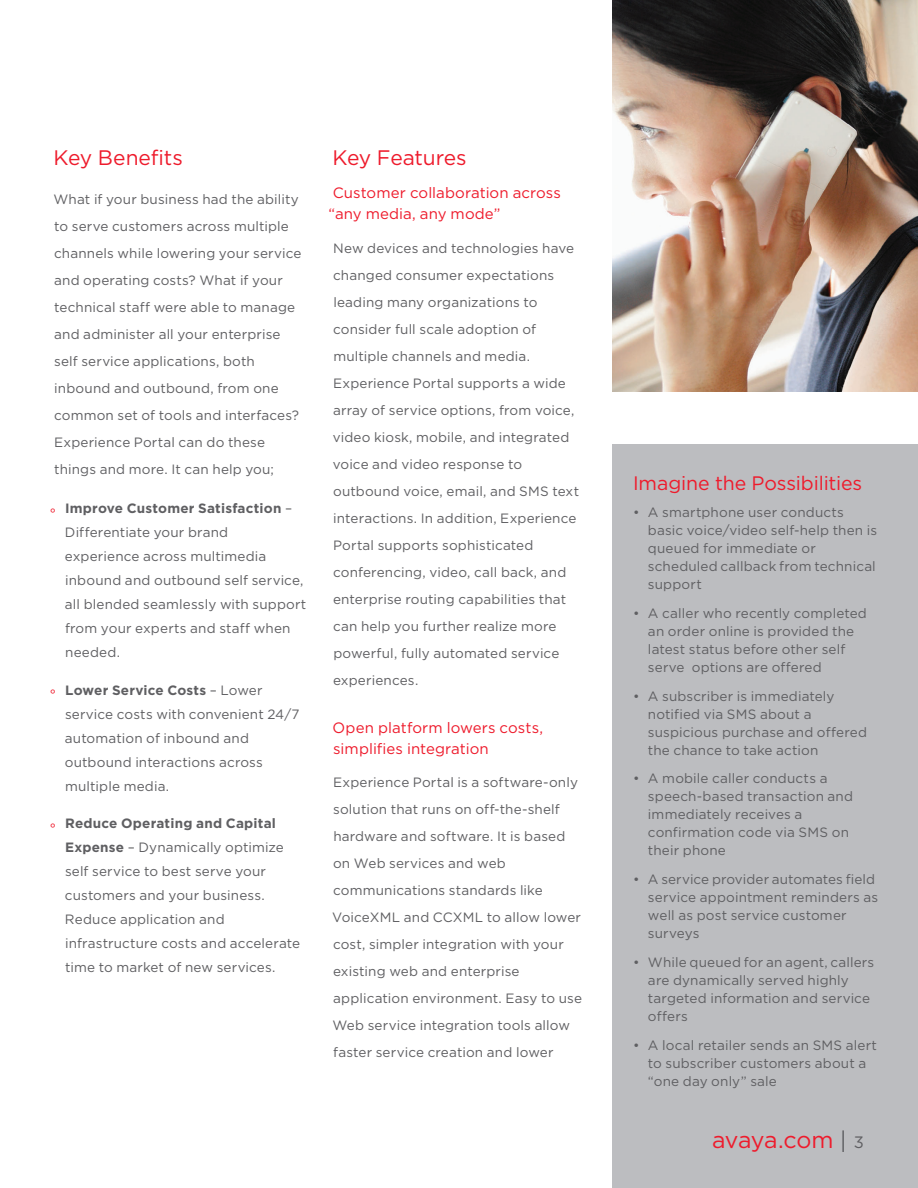
<style>
.page{position:relative;width:918px;height:1188px;background:#fff}
.page>*{position:absolute;margin:0;border:0;box-sizing:border-box;transform-origin:0 0}
.page_number{font:23.25px "Gotham";letter-spacing:-.015em;color:#ee1b2c}
.Body_Header{font:21px "Gotham";letter-spacing:-.01em;color:#ee1b2c}
.Body_copy_2{font:19.5px "Gotham";letter-spacing:-.005em;color:#ee1b2c}
.Body_Subhead{font:15px/21px "Gotham";letter-spacing:.005em;color:#ee1b2c}
.Body_copy_2-2{font:13.5px/27px "Gotham";letter-spacing:.01em;color:#5f5f62}
.Bullet_copy{font:13.5px/24px "Gotham";letter-spacing:.01em;color:#5f5f62}
.s1{color:#ee1b2c}
.s2{font-weight:700}
.s3{color:#5f5f62}
.s4{font-size:16.5px;color:#5f5f62}
</style>
<div class="page">
<div style="left:612px;top:444px;width:306px;height:744px;background:#bcbdc0"></div>
<img style="left:613px;top:0;width:305px;height:392px">
<p class="Body_Header" style="left:54px;top:146px;width:131px">Key Benefits</p>
<p class="Body_copy_2-2" style="left:53px;top:185px;width:250px">What if your business had the ability to serve customers across multiple channels while lowering your service and operating costs? What if your technical staff were able to manage and administer all your enterprise self service applications, both inbound and outbound, from one common set of tools and interfaces?<br>Experience Portal can do these things and more. It can help you;</p>
<p class="Bullet_copy" style="left:65px;top:496px;width:243px;text-indent:-15px"><span class="s1">°</span> <span class="s2">Improve Customer Satisfaction</span> –<br>Differentiate your brand<br>experience across multimedia inbound and outbound self service, all blended seamlessly with support from your experts and staff when needed.</p>
<p class="Bullet_copy" style="left:65px;top:678px;width:236px;text-indent:-15px"><span class="s1">°</span> <span class="s2">Lower Service Costs</span> – Lower service costs with convenient 24/7 automation of inbound and outbound interactions across multiple media.</p>
<p class="Bullet_copy" style="left:65px;top:811px;width:237px;text-indent:-15px"><span class="s1">°</span> <span class="s2">Reduce Operating and Capital<br>Expense</span> – Dynamically optimize self service to best serve your customers and your business.<br>Reduce application and infrastructure costs and accelerate time to market of new services.</p>
<p class="Body_Header" style="left:333px;top:146px;width:136px">Key Features</p>
<p class="Body_Subhead" style="left:329px;top:182px;width:234px">Customer collaboration across “any media, any mode”</p>
<p class="Body_copy_2-2" style="left:333px;top:234px;width:248px">New devices and technologies have changed consumer expectations leading many organizations to consider full scale adoption of multiple channels and media.<br>Experience Portal supports a wide array of service options, from voice, video kiosk, mobile, and integrated voice and video response to outbound voice, email, and SMS text interactions. In addition, Experience<br>Portal supports sophisticated conferencing, video, call back, and enterprise routing capabilities that can help you further realize more powerful, fully automated service experiences.</p>
<p class="Body_Subhead" style="left:333px;top:716px;width:212px">Open platform lowers costs, simplifies integration</p>
<p class="Body_copy_2-2" style="left:332px;top:769px;width:251px">Experience Portal is a software-only solution that runs on off-the-shelf hardware and software. It is based on Web services and web communications standards like VoiceXML and CCXML to allow lower cost, simpler integration with your existing web and enterprise application environment. Easy to use Web service integration tools allow faster service creation and lower</p>
<p class="Body_copy_2" style="left:633px;top:473px;width:231px">Imagine the Possibilities</p>
<p class="Body_copy_2-2" style="left:648px;top:503px;width:231px;line-height:18px;text-indent:-15px">• A smartphone user conducts basic voice/video self-help then is queued for immediate or scheduled callback from technical support</p>
<p class="Body_copy_2-2" style="left:648px;top:604px;width:220px;line-height:18px;text-indent:-15px">• A caller who recently completed an order online is provided the latest status before other self serve options are offered</p>
<p class="Body_copy_2-2" style="left:648px;top:687px;width:220px;line-height:18px;text-indent:-15px">• A subscriber is immediately notified via SMS about a suspicious purchase and offered the chance to take action</p>
<p class="Body_copy_2-2" style="left:648px;top:769px;width:207px;line-height:18px;text-indent:-15px">• A mobile caller conducts a speech-based transaction and immediately receives a confirmation code via SMS on their phone</p>
<p class="Body_copy_2-2" style="left:648px;top:870px;width:232px;line-height:18px;text-indent:-15px">• A service provider automates field service appointment reminders as well as post service customer surveys</p>
<p class="Body_copy_2-2" style="left:648px;top:953px;width:228px;line-height:18px;text-indent:-15px">• While queued for an agent, callers are dynamically served highly targeted information and service offers</p>
<p class="Body_copy_2-2" style="left:648px;top:1036px;width:231px;line-height:18px;text-indent:-15px">• A local retailer sends an SMS alert to subscriber customers about a “one day only” sale</p>
<p class="page_number" style="left:712px;top:1126px;width:153px">avaya.com <span class="s3">|</span> <span class="s4">3</span></p>
</div>
